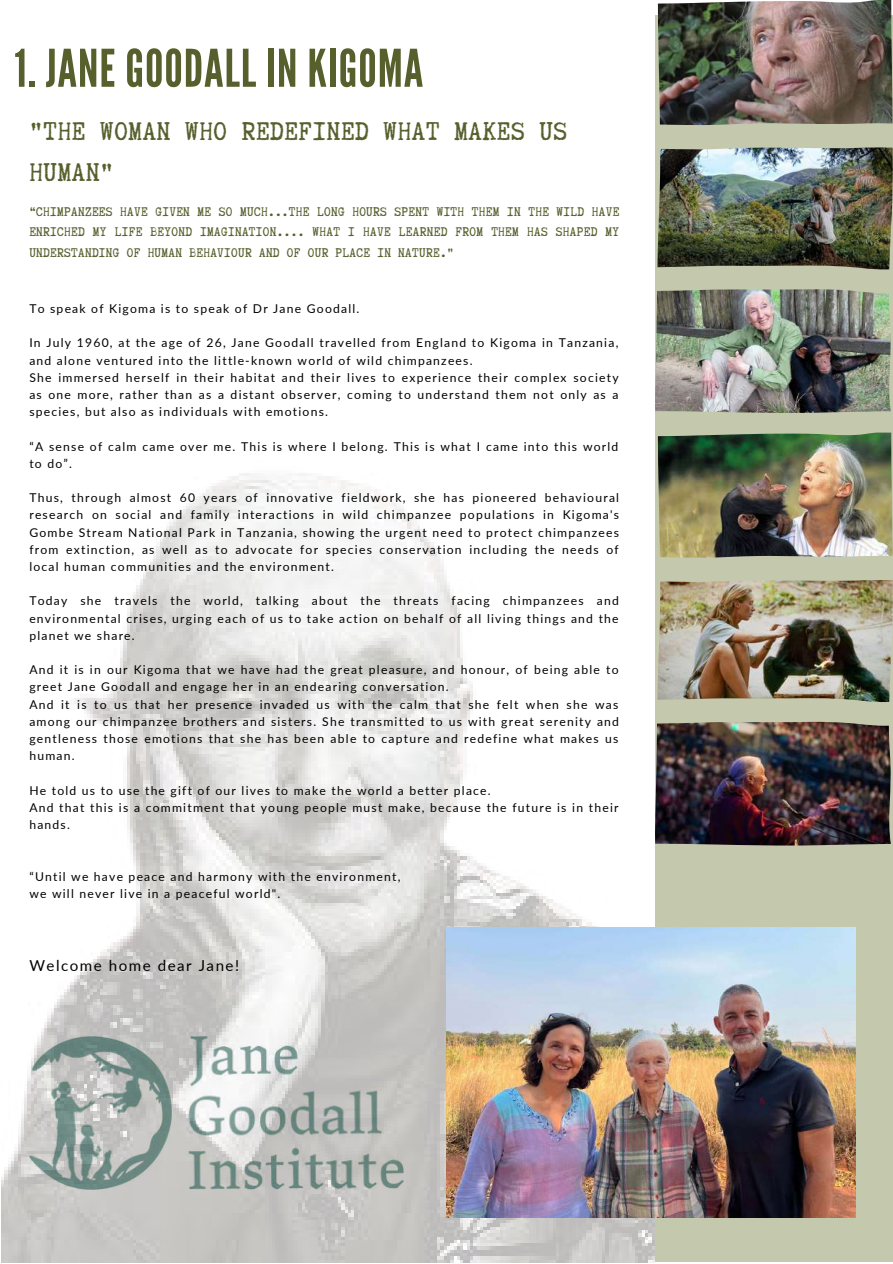
<style>
.page{position:relative;width:893px;height:1264px;background:#fff}
.page>*{position:absolute;margin:0;border:0;box-sizing:border-box;transform-origin:0 0}
.t1{font:51.75px "League Gothic";letter-spacing:.02em;color:#57602d}
.t2{font:30.45px/41.5px "Truetypewriter Polygl OTT";letter-spacing:.02em;color:#57602d}
.t3{font:15.15px "Lato";letter-spacing:.1em;color:#000}
.t4{font:15px/20.2px "Truetypewriter Polygl OTT";letter-spacing:.02em;color:#57602d;text-align:justify}
.t5{font:12.15px/17.2px "Lato";letter-spacing:.1em;color:#000}
</style>
<div class="page">
<img style="left:1px;top:473px;width:653px;height:789px">
<div style="left:655px;top:16px;width:237px;height:1245px;background:#c4c8ad"></div>
<img style="left:446px;top:927px;width:409px;height:290px">
<img style="left:657px;top:0;width:235px;height:125px">
<img style="left:657px;top:147px;width:235px;height:122px">
<img style="left:655px;top:289px;width:235px;height:124px">
<img style="left:657px;top:432px;width:235px;height:126px">
<img style="left:657px;top:580px;width:235px;height:122px">
<img style="left:655px;top:721px;width:235px;height:124px">
<img style="left:29px;top:1036px;width:375px;height:153px">
<h1 class="t1" style="left:15px;top:38px;width:410px">1. JANE GOODALL IN KIGOMA</h1>
<h2 class="t2" style="left:29px;top:110px;width:539px">"THE WOMAN WHO REDEFINED WHAT MAKES US<br>HUMAN"</h2>
<p class="t4" style="left:29px;top:201px;width:591px">“CHIMPANZEES HAVE GIVEN ME SO MUCH...THE LONG HOURS SPENT WITH THEM IN THE WILD HAVE ENRICHED MY LIFE BEYOND IMAGINATION.... WHAT I HAVE LEARNED FROM THEM HAS SHAPED MY UNDERSTANDING OF HUMAN BEHAVIOUR AND OF OUR PLACE IN NATURE."</p>
<p class="t5" style="left:29px;top:299px;width:331px">To speak of Kigoma is to speak of Dr Jane Goodall.</p>
<p class="t5" style="left:29px;top:334px;width:590px">In July 1960, at the age of 26, Jane Goodall travelled from England to Kigoma in Tanzania, and alone ventured into the little-known world of wild chimpanzees.<br>She immersed herself in their habitat and their lives to experience their complex society as one more, rather than as a distant observer, coming to understand them not only as a species, but also as individuals with emotions.</p>
<p class="t5" style="left:29px;top:437px;width:590px">“A sense of calm came over me. This is where I belong. This is what I came into this world to do”.</p>
<p class="t5" style="left:29px;top:489px;width:591px;text-align:justify">Thus, through almost 60 years of innovative fieldwork, she has pioneered behavioural research on social and family interactions in wild chimpanzee populations in Kigoma's Gombe Stream National Park in Tanzania, showing the urgent need to protect chimpanzees from extinction, as well as to advocate for species conservation including the needs of local human communities and the environment.</p>
<p class="t5" style="left:29px;top:592px;width:591px;text-align:justify">Today she travels the world, talking about the threats facing chimpanzees and environmental crises, urging each of us to take action on behalf of all living things and the planet we share.</p>
<p class="t5" style="left:29px;top:661px;width:591px">And it is in our Kigoma that we have had the great pleasure, and honour, of being able to greet Jane Goodall and engage her in an endearing conversation.<br>And it is to us that her presence invaded us with the calm that she felt when she was among our chimpanzee brothers and sisters. She transmitted to us with great serenity and gentleness those emotions that she has been able to capture and redefine what makes us human.</p>
<p class="t5" style="left:29px;top:781px;width:590px">He told us to use the gift of our lives to make the world a better place.<br>And that this is a commitment that young people must make, because the future is in their hands.</p>
<p class="t5" style="left:29px;top:867px;width:372px">“Until we have peace and harmony with the environment, we will never live in a peaceful world".</p>
<p class="t3" style="left:29px;top:955px;width:211px">Welcome home dear Jane!</p>
</div>
